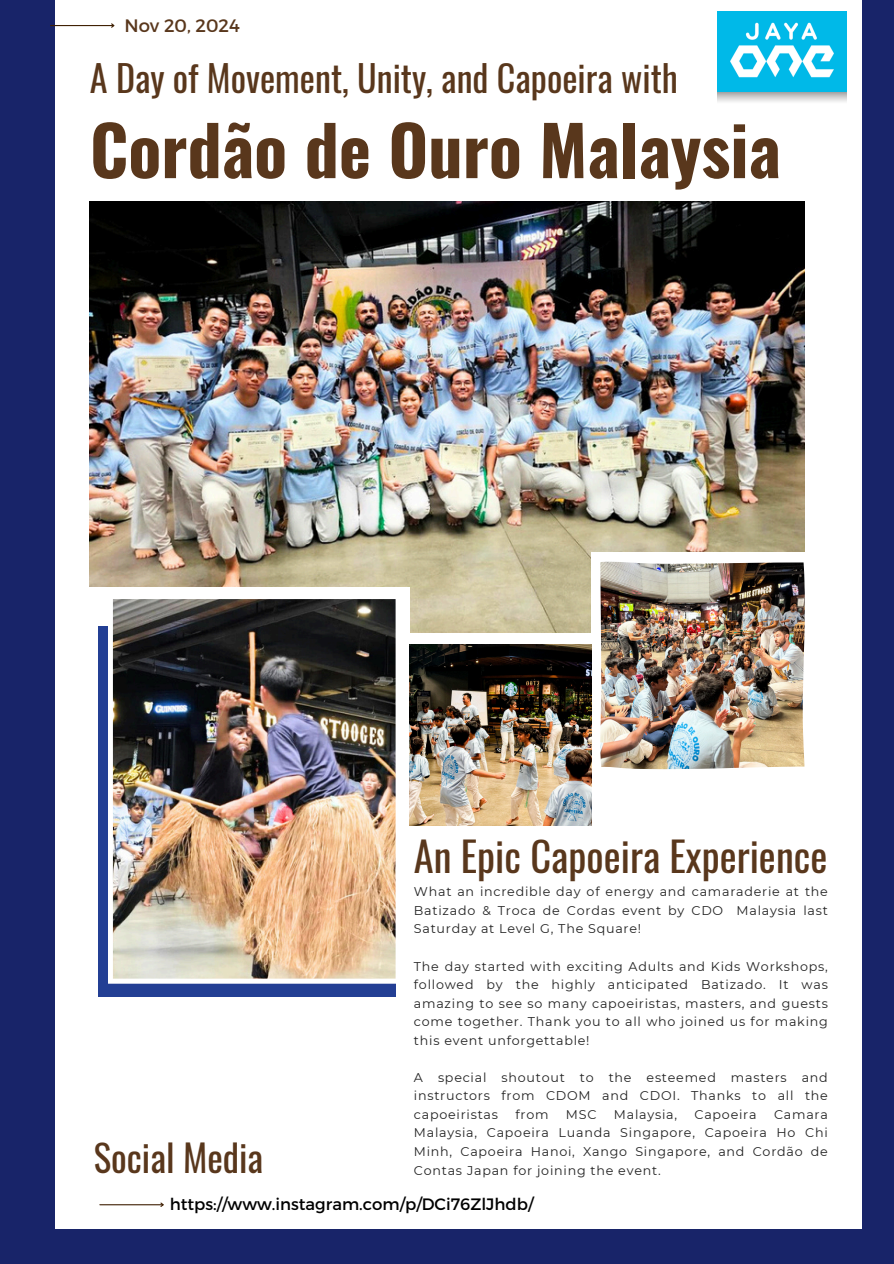
<style>
.page{position:relative;width:894px;height:1264px;background:#fff}
.page>*{position:absolute;margin:0;border:0;box-sizing:border-box;transform-origin:0 0}
.t1{font:700 68.1px "Oswald";color:#59371c}
.t2{font:40.35px "Oswald";color:#59371c}
.t3{font:36.9px "Oswald";color:#59371c}
.t4{font:36.15px "Oswald";color:#59371c}
.t5{font:18px "Montserrat";color:#59371c}
.t6{font:16.5px "Montserrat";color:#000}
.t7{font:12.6px/18.6px "Montserrat";letter-spacing:.06em;color:#222;text-align:justify}
</style>
<div class="page">
<div style="left:0;top:0;width:893px;height:1263px;background:#182469"></div>
<div style="left:55px;top:0;width:806px;height:1228px;background:#fff"></div>
<img style="left:90px;top:201px;width:714px;height:431px">
<div style="left:80px;top:587px;width:329px;height:396px;background:#fff"></div>
<div style="left:98px;top:626px;width:297px;height:370px;background:#233f94"></div>
<div style="left:591px;top:552px;width:217px;height:205px;background:#fff"></div>
<img style="left:600px;top:561px;width:204px;height:208px">
<img style="left:409px;top:644px;width:182px;height:182px">
<img style="left:108px;top:599px;width:288px;height:384px">
<img style="left:717px;top:12px;width:129px;height:80px">
<hr style="left:51px;top:25px;width:63px;height:1px;background:#402104">
<svg style="left:110px;top:23px;width:5px;height:5px"></svg>
<hr style="left:100px;top:1204px;width:63px;height:1px;background:#402104">
<svg style="left:159px;top:1202px;width:5px;height:5px"></svg>
<p class="t5" style="left:124px;top:14px;width:117px">Nov 20, 2024</p>
<h1 class="t4" style="left:90px;top:50px;width:589px">A Day of Movement, Unity, and Capoeira with</h1>
<h4 class="t1" style="left:90px;top:97px;width:692px">Cordão de Ouro Malaysia</h4>
<p class="t3" style="left:94px;top:1128px;width:171px">Social Media</p>
<p class="t2" style="left:414px;top:824px;width:415px">An Epic Capoeira Experience</p>
<p class="t7" style="left:414px;top:882px;width:415px">What an incredible day of energy and camaraderie at the Batizado &amp; Troca de Cordas event by CDO Malaysia last Saturday at Level G, The Square!</p>
<p class="t7" style="left:414px;top:956px;width:415px">The day started with exciting Adults and Kids Workshops, followed by the highly anticipated Batizado. It was amazing to see so many capoeiristas, masters, and guests come together. Thank you to all who joined us for making this event unforgettable!</p>
<p class="t7" style="left:414px;top:1067px;width:415px">A special shoutout to the esteemed masters and instructors from CDOM and CDOI. Thanks to all the capoeiristas</p>
<p class="t7" style="left:515px;top:1105px;width:35px">from</p>
<p class="t7" style="left:565px;top:1105px;width:32px">MSC</p>
<p class="t7" style="left:613px;top:1105px;width:65px">Malaysia,</p>
<p class="t7" style="left:694px;top:1105px;width:64px">Capoeira</p>
<p class="t7" style="left:414px;top:1105px;width:415px;text-indent:360px">Camara Malaysia, Capoeira Luanda Singapore, Capoeira Ho Chi Minh, Capoeira Hanoi, Xango Singapore, and Cordão de Contas Japan for joining the event.</p>
<h2 class="t6" style="left:170px;top:1193px;width:365px">https://www.instagram.com/p/DCi76ZlJhdb/</h2>
</div>
